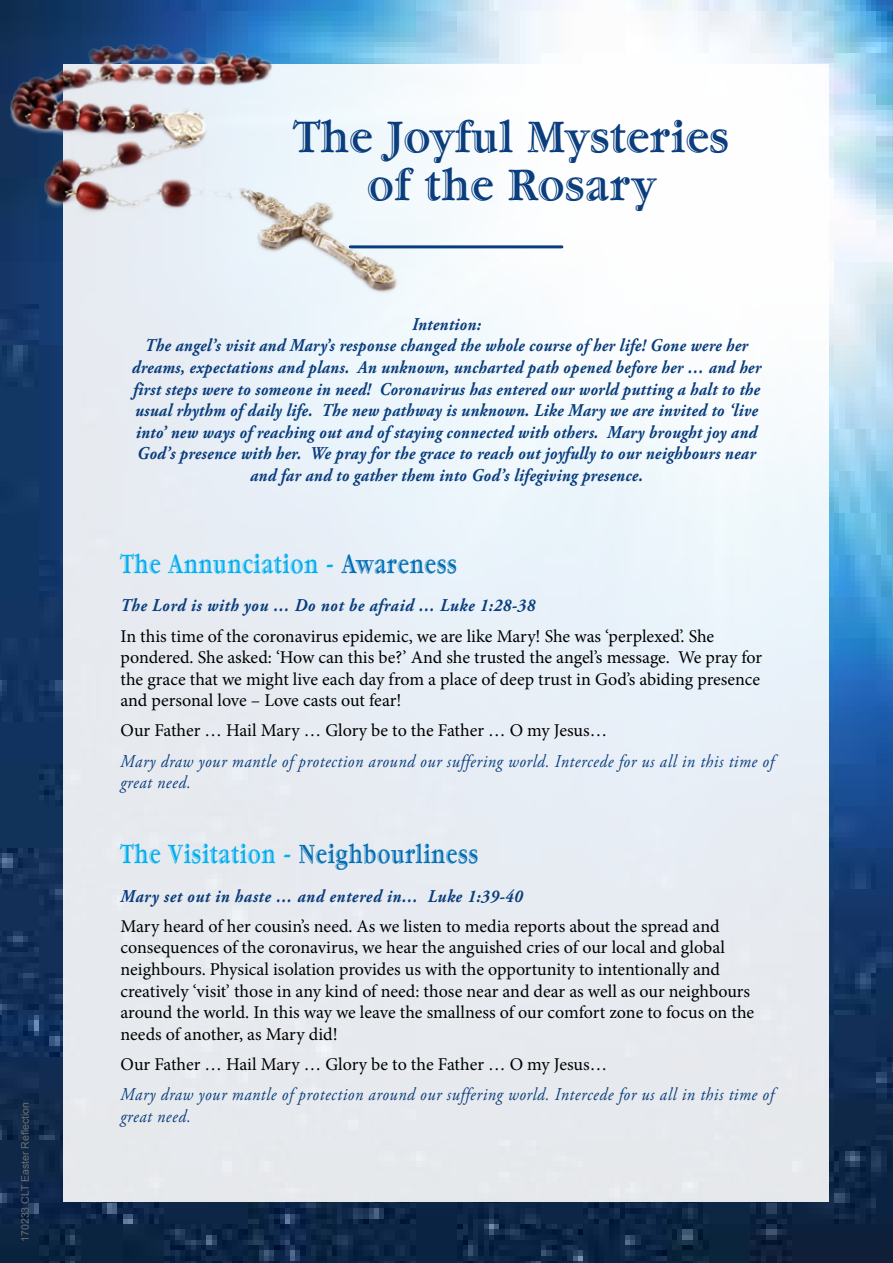
<style>
.page{position:relative;width:893px;height:1263px;background:#fff}
.page>*{position:absolute;margin:0;border:0;box-sizing:border-box;transform-origin:0 0}
.t1{font:700 45px/48px "Garamond Handtooled";letter-spacing:.02em;color:#093d7d;text-align:center;scale:.9 1}
.t2{font:700 27px "Garamond Handtooled";letter-spacing:.04em;color:#006db4;scale:.75 1}
.t3{font:700 27px "Garamond Handtooled";letter-spacing:.04em;color:#00aeef;scale:.75 1}
.t4{font:18px/21.6px "Minion Pro";letter-spacing:-.005em;color:#000}
.t5{font:italic 700 18px/21.6px "Adobe Garamond Pro";letter-spacing:.02em;color:#093d7d;text-align:center;scale:.9 1}
.t6{font:italic 18px/21.6px "Adobe Garamond Pro";letter-spacing:.04em;color:#093d7d;scale:.9 1}
.t7{font:italic 700 18px "Adobe Garamond Pro";letter-spacing:.04em;color:#093d7d;scale:.9 1}
.t8{font:10.5px "Arial";color:#6d6e71}
.s1{color:#006db4}
.s2{color:#00aeef}
</style>
<div class="page">
<img style="left:0;top:0;width:893px;height:1263px">
<div style="left:64px;top:64px;width:765px;height:1137px;background:linear-gradient(to bottom,#f9fdff,#e0e5ec)"></div>
<hr style="left:350px;top:245px;width:212px;height:3px;background:#093d7d">
<img style="left:0;top:0;width:409px;height:308px">
<p class="t8" style="left:18px;top:1242px;width:141px;rotate:-90deg">170233 CLT Easter Reflection</p>
<h1 class="t1" style="left:294px;top:113px;width:485px">The Joyful Mysteries of the Rosary</h1>
<p class="t5" style="left:132px;top:314px;width:701px">Intention:<br>The angel’s visit and Mary’s response changed the whole course of her life! Gone were her dreams, expectations and plans. An unknown, uncharted path opened before her … and her first steps were to someone in need! Coronavirus has entered our world putting a halt to the usual rhythm of daily life. The new pathway is unknown. Like Mary we are invited to ‘live into’ new ways of reaching out and of staying connected with others. Mary brought joy and God’s presence with her. We pray for the grace to reach out joyfully to our neighbours near and far and to gather them into God’s lifegiving presence.</p>
<h2 class="t3" style="left:120px;top:548px;width:450px">The Annunciation - <span class="s1">Awareness</span></h2>
<p class="t7" style="left:120px;top:595px;width:462px">The Lord is with you … Do not be afraid … Luke 1:28-38</p>
<p class="t4" style="left:120px;top:625px;width:643px">In this time of the coronavirus epidemic, we are like Mary! She was ‘perplexed’. She pondered. She asked: ‘How can this be?’ And she trusted the angel’s message. We pray for the grace that we might live each day from a place of deep trust in God’s abiding presence and personal love – Love casts out fear!</p>
<p class="t4" style="left:120px;top:720px;width:488px">Our Father … Hail Mary … Glory be to the Father … O my Jesus…</p>
<p class="t6" style="left:120px;top:750px;width:727px">Mary draw your mantle of protection around our suffering world. Intercede for us all in this time of great need.</p>
<h2 class="t2" style="left:120px;top:838px;width:479px"><span class="s2">The Visitation -</span> Neighbourliness</h2>
<p class="t7" style="left:120px;top:886px;width:448px">Mary set out in haste … and entered in… Luke 1:39-40</p>
<p class="t4" style="left:120px;top:915px;width:635px">Mary heard of her cousin’s need. As we listen to media reports about the spread and consequences of the coronavirus, we hear the anguished cries of our local and global neighbours. Physical isolation provides us with the opportunity to intentionally and creatively ‘visit’ those in any kind of need: those near and dear as well as our neighbours around the world. In this way we leave the smallness of our comfort zone to focus on the needs of another, as Mary did!</p>
<p class="t4" style="left:120px;top:1053px;width:488px">Our Father … Hail Mary … Glory be to the Father … O my Jesus…</p>
<p class="t6" style="left:120px;top:1084px;width:727px">Mary draw your mantle of protection around our suffering world. Intercede for us all in this time of great need.</p>
</div>
